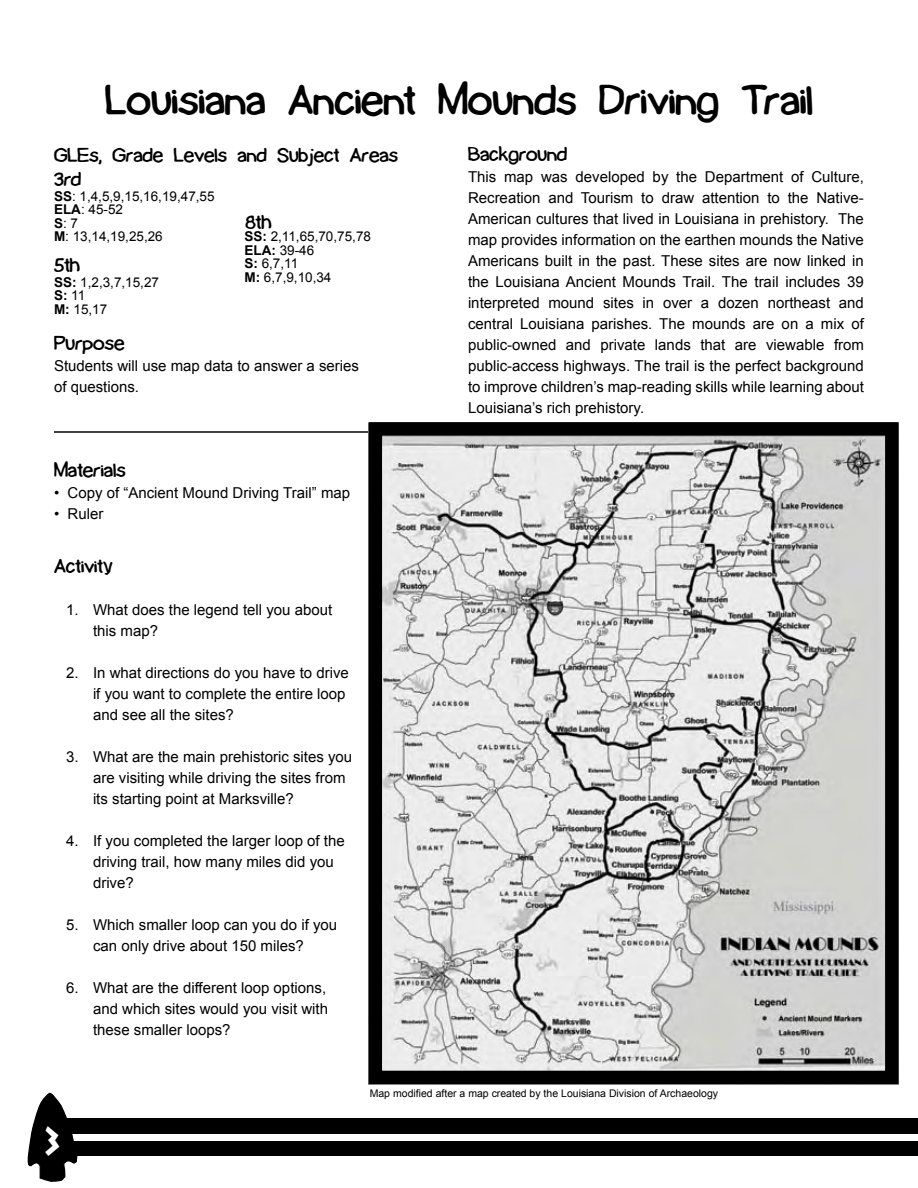
<style>
.page{position:relative;width:918px;height:1188px;background:#fff}
.page>*{position:absolute;margin:0;border:0;box-sizing:border-box;transform-origin:0 0}
.t1{font:45px "Lamebrain BRK";color:#000}
.t2{font:39px "Radioactive Granny";color:#fff}
.t3{font:21px "Lamebrain BRK";color:#000}
.t4{font:15px/21px "Arial";color:#000}
.t5{font:13.5px/13.5px "Arial";color:#000}
.t6{font:10.5px "Arial";color:#000}
.s1{font-weight:700}
</style>
<div class="page">
<div style="left:55px;top:1118px;width:863px;height:38px;background:#000"></div>
<div style="left:61px;top:1134px;width:857px;height:7px;background:#fff"></div>
<svg style="left:27px;top:1092px;width:51px;height:90px"></svg>
<hr style="left:54px;top:431px;width:810px;height:2px;background:#000">
<img style="left:384px;top:437px;width:500px;height:632px">
<div style="left:369px;top:422px;width:530px;height:662px;border:14px solid #000"></div>
<h1 class="t1" style="left:105px;top:80px;width:709px">Louisiana Ancient Mounds Driving Trail</h1>
<h3 class="t3" style="left:54px;top:146px;width:346px">GLEs, Grade Levels and Subject Areas</h3>
<h3 class="t3" style="left:54px;top:170px;width:29px">3rd</h3>
<p class="t5" style="left:54px;top:189px;width:162px"><span class="s1">SS</span>: 1,4,5,9,15,16,19,47,55<br><span class="s1">ELA</span>: 45-52<br><span class="s1">S</span>: 7<br><span class="s1">M</span>: 13,14,19,25,26</p>
<p class="t5" style="left:54px;top:275px;width:107px"><span class="s1">SS:</span> 1,2,3,7,15,27<br><span class="s1">S:</span> 11<br><span class="s1">M:</span> 15,17</p>
<h3 class="t3" style="left:54px;top:256px;width:28px">5th</h3>
<h3 class="t3" style="left:245px;top:212px;width:28px">8th</h3>
<p class="t5" style="left:244px;top:230px;width:128px"><span class="s1">SS:</span> 2,11,65,70,75,78<br><span class="s1">ELA:</span> 39-46<br><span class="s1">S:</span> 6,7,11<br><span class="s1">M:</span> 6,7,9,10,34</p>
<h3 class="t3" style="left:54px;top:334px;width:72px">Purpose</h3>
<p class="t4" style="left:54px;top:356px;width:307px">Students will use map data to answer a series of questions.</p>
<h3 class="t3" style="left:54px;top:461px;width:73px">Materials</h3>
<p class="t4" style="left:54px;top:483px;width:298px">• Copy of “Ancient Mound Driving Trail” map</p>
<p class="t4" style="left:54px;top:504px;width:51px">• Ruler</p>
<h3 class="t3" style="left:54px;top:557px;width:60px">Activity</h3>
<p class="t4" style="left:93px;top:600px;width:241px">What does the legend tell you about this map?</p>
<p class="t4" style="left:93px;top:663px;width:257px">In what directions do you have to drive if you want to complete the entire loop and see all the sites?</p>
<p class="t4" style="left:93px;top:747px;width:261px">What are the main prehistoric sites you are visiting while driving the sites from its starting point at Marksville?</p>
<p class="t4" style="left:93px;top:831px;width:253px">If you completed the larger loop of the driving trail, how many miles did you drive?</p>
<p class="t4" style="left:93px;top:915px;width:246px">Which smaller loop can you do if you can only drive about 150 miles?</p>
<p class="t4" style="left:93px;top:978px;width:237px">What are the different loop options, and which sites would you visit with these smaller loops?</p>
<p class="t4" style="left:66px;top:600px;width:14px">1.</p>
<p class="t4" style="left:66px;top:663px;width:14px">2.</p>
<p class="t4" style="left:66px;top:747px;width:14px">3.</p>
<p class="t4" style="left:66px;top:831px;width:14px">4.</p>
<p class="t4" style="left:66px;top:915px;width:14px">5.</p>
<p class="t4" style="left:66px;top:978px;width:14px">6.</p>
<h3 class="t3" style="left:468px;top:145px;width:101px">Background</h3>
<p class="t4" style="left:468px;top:167px;width:397px;text-align:justify">This map was developed by the Department of Culture, Recreation and Tourism to draw attention to the Native-American cultures that lived in Louisiana in prehistory. The map provides information on the earthen mounds the Native Americans built in the past. These sites are now linked in the Louisiana Ancient Mounds Trail. The trail includes 39 interpreted mound sites in over a dozen northeast and central Louisiana parishes. The mounds are on a mix of public-owned and private lands that are viewable from public-access highways. The trail is the perfect background to improve children’s map-reading skills while learning about Louisiana’s rich prehistory.</p>
<h2 class="t2" style="left:45px;top:1118px;width:17px">3</h2>
<p class="t6" style="left:370px;top:1086px;width:350px">Map modified after a map created by the Louisiana Division of Archaeology</p>
</div>
